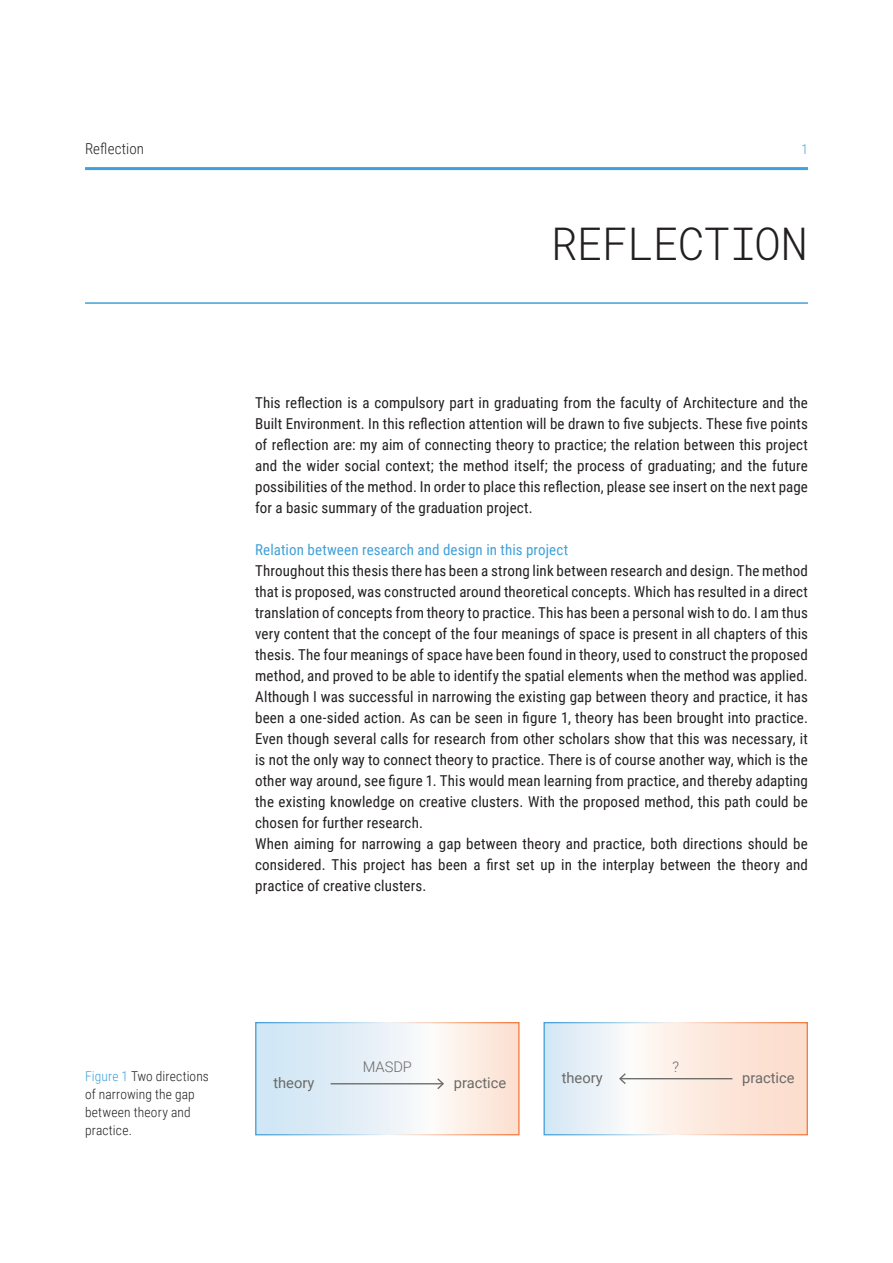
<style>
.page{position:relative;width:893px;height:1263px;background:#fff}
.page>*{position:absolute;margin:0;border:0;box-sizing:border-box;transform-origin:0 0}
.CHAPTER{font:300 45px "Roboto Mono";letter-spacing:-.03em;color:#231f20}
.BODY{font:15px/21px "Roboto Condensed";letter-spacing:.01em;color:#231f20;text-align:justify}
.BODY-2{font:15px "Roboto Condensed";letter-spacing:.005em;color:#41a1d9}
.ODD_running_header{font:300 15px "Roboto Condensed";letter-spacing:.005em;color:#231f20}
.t1{font:14.7px "Roboto";color:#6a6a67}
.t2{font:300 14.7px "Roboto";color:#6a6a67}
.t3{font:300 13.5px/18px "Roboto Condensed";letter-spacing:.01em;color:#231f20}
.ODD_page_number{font:300 13.5px "Roboto Condensed";color:#41a1d9}
.s1{color:#41a1d9}
</style>
<div class="page">
<hr style="left:85px;top:167px;width:723px;height:3px;background:#41a1d9">
<hr style="left:85px;top:302px;width:723px;height:2px;background:#41a1d9">
<svg style="left:257px;top:1024px;width:261px;height:109px"></svg>
<div style="left:255px;top:1022px;width:133px;height:113px;border:1px solid #fff"></div>
<div style="left:387px;top:1022px;width:133px;height:113px;border:1px solid #fff"></div>
<hr style="left:331px;top:1083px;width:112px;height:1px;background:#6a6a67">
<svg style="left:437px;top:1078px;width:7px;height:11px"></svg>
<svg style="left:545px;top:1024px;width:261px;height:109px"></svg>
<div style="left:543px;top:1022px;width:133px;height:113px;border:1px solid #fff"></div>
<div style="left:675px;top:1022px;width:133px;height:113px;border:1px solid #fff"></div>
<hr style="left:620px;top:1078px;width:112px;height:1px;background:#6a6a67">
<svg style="left:619px;top:1073px;width:7px;height:11px"></svg>
<p class="ODD_running_header" style="left:85px;top:139px;width:61px">Reflection</p>
<p class="ODD_page_number" style="left:801px;top:140px;width:8px">1</p>
<p class="CHAPTER" style="left:551px;top:212px;width:259px">REFLECTION</p>
<p class="BODY" style="left:255px;top:392px;width:554px">This reflection is a compulsory part in graduating from the faculty of Architecture and the Built Environment. In this reflection attention will be drawn to five subjects. These five points of reflection are: my aim of connecting theory to practice; the relation between this project and the wider social context; the method itself; the process of graduating; and the future possibilities of the method. In order to place this reflection, please see insert on the next page for a basic summary of the graduation project.</p>
<p class="BODY-2" style="left:255px;top:539px;width:315px">Relation between research and design in this project</p>
<p class="BODY" style="left:255px;top:560px;width:554px">Throughout this thesis there has been a strong link between research and design. The method that is proposed, was constructed around theoretical concepts. Which has resulted in a direct translation of concepts from theory to practice. This has been a personal wish to do. I am thus very content that the concept of the four meanings of space is present in all chapters of this thesis. The four meanings of space have been found in theory, used to construct the proposed method, and proved to be able to identify the spatial elements when the method was applied.</p>
<p class="BODY" style="left:255px;top:686px;width:554px">Although I was successful in narrowing the existing gap between theory and practice, it has been a one-sided action. As can be seen in figure 1, theory has been brought into practice.<br>Even though several calls for research from other scholars show that this was necessary, it is not the only way to connect theory to practice. There is of course another way, which is the other way around, see figure 1. This would mean learning from practice, and thereby adapting the existing knowledge on creative clusters. With the proposed method, this path could be chosen for further research.</p>
<p class="BODY" style="left:255px;top:833px;width:554px">When aiming for narrowing a gap between theory and practice, both directions should be considered. This project has been a first set up in the interplay between the theory and practice of creative clusters.</p>
<p class="t3" style="left:85px;top:1067px;width:125px"><span class="s1">Figure 1</span> Two directions of narrowing the gap between theory and practice.</p>
<p class="t2" style="left:363px;top:1056px;width:51px">MASDP</p>
<p class="t2" style="left:672px;top:1056px;width:8px">?</p>
<p class="t1" style="left:273px;top:1072px;width:43px">theory</p>
<p class="t1" style="left:454px;top:1072px;width:54px">practice</p>
<p class="t1" style="left:562px;top:1067px;width:43px">theory</p>
<p class="t1" style="left:742px;top:1067px;width:54px">practice</p>
</div>
